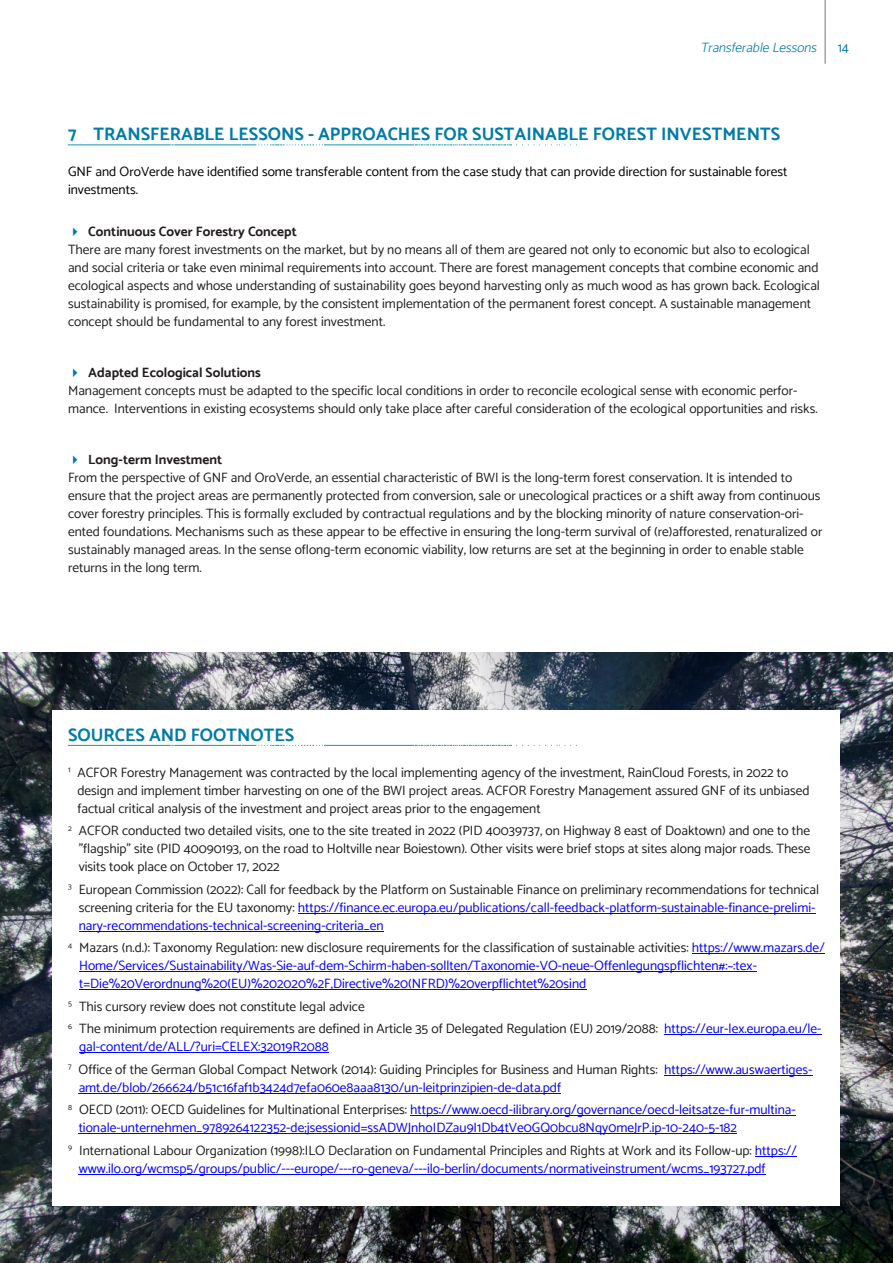
<style>
.page{position:relative;width:893px;height:1263px;background:#fff}
.page>*{position:absolute;margin:0;border:0;box-sizing:border-box;transform-origin:0 0}
.t1{font:700 18px "Catamaran";color:#007ba5}
.t2{font:13.5px/18px "Catamaran";color:#231e1e}
.t3{font:13.5px/18px "Catamaran";color:#1d1d1b}
.t4{font:13.5px/18px "Catamaran";color:#00f}
.t5{font:13.5px/18px "Catamaran";color:#000}
.t6{font:700 13.5px "Catamaran";color:#231e1e}
.t7{font:italic 300 13.5px "Catamaran";color:#007ba6}
.t8{font:13.5px "Catamaran";color:#007ba6}
.s1{color:#00f}
.s2{color:#1d1d1b}
</style>
<div class="page">
<hr style="left:825px;top:0;width:1px;height:64px;background:#777776">
<img style="left:0;top:652px;width:893px;height:611px">
<svg style="left:68px;top:145px;width:509px;height:1px"></svg>
<div style="left:53px;top:710px;width:787px;height:495px;background:#fff"></div>
<svg style="left:68px;top:745px;width:509px;height:1px"></svg>
<hr style="left:298px;top:913px;width:517px;height:1px;background:#00f">
<hr style="left:79px;top:931px;width:305px;height:1px;background:#00f">
<hr style="left:692px;top:953px;width:133px;height:1px;background:#00f">
<hr style="left:79px;top:971px;width:678px;height:1px;background:#00f">
<hr style="left:79px;top:989px;width:507px;height:1px;background:#00f">
<hr style="left:664px;top:1034px;width:157px;height:1px;background:#00f">
<hr style="left:79px;top:1052px;width:250px;height:1px;background:#00f">
<hr style="left:664px;top:1075px;width:148px;height:1px;background:#00f">
<hr style="left:79px;top:1093px;width:482px;height:1px;background:#00f">
<hr style="left:410px;top:1115px;width:386px;height:1px;background:#00f">
<hr style="left:79px;top:1133px;width:658px;height:1px;background:#00f">
<hr style="left:755px;top:1156px;width:42px;height:1px;background:#00f">
<hr style="left:79px;top:1174px;width:687px;height:1px;background:#00f">
<p class="t7" style="left:700px;top:39px;width:122px">TransferableLessons</p>
<p class="t8" style="left:838px;top:39px;width:13px">14</p>
<h1 class="t1" style="left:68px;top:124px;width:714px">7 TRANSFERABLE LESSONS - APPROACHES FOR SUSTAINABLE FOREST INVESTMENTS</h1>
<p class="t5" style="left:68px;top:163px;width:721px">GNF and OroVerde have identified some transferable content from the case study that can provide direction for sustainable forest investments.</p>
<p class="t6" style="left:88px;top:224px;width:210px">Continuous Cover Forestry Concept</p>
<p class="t2" style="left:68px;top:241px;width:753px">There are many forest investments on the market, but by no means all of them are geared not only to economic but also to ecological and social criteria or take even minimal requirements into account. There are forest management concepts that combine economic and ecological aspects and whose understanding of sustainability goes beyond harvesting only as much wood as has grown back. Ecological sustainability is promised, for example, by the consistent implementation of the permanent forest concept. A sustainable management concept should be fundamental to any forest investment.</p>
<p class="t6" style="left:88px;top:365px;width:174px">Adapted Ecological Solutions</p>
<p class="t2" style="left:68px;top:382px;width:751px">Management concepts must be adapted to the specific local conditions in order to reconcile ecological sense with economic perfor&shy;mance. Interventions in existing ecosystems should only take place after careful consideration of the ecological opportunities and risks.</p>
<p class="t6" style="left:88px;top:452px;width:135px">Long-term Investment</p>
<p class="t2" style="left:68px;top:469px;width:756px">From the perspective of GNF and OroVerde, an essential characteristic of BWI is the long-term forest conservation. It is intended to ensure that the project areas are permanently protected from conversion, sale or unecological practices or a shift away from continuous cover forestry principles. This is formally excluded by contractual regulations and by the blocking minority of nature conservation-ori&shy;ented foundations. Mechanisms such as these appear to be effective in ensuring the long-term survival of (re)afforested, renaturalized or sustainably managed areas. In the sense oflong-term economic viability, low returns are set at the beginning in order to enable stable returns in the long term.</p>
<h1 class="t1" style="left:68px;top:724px;width:228px">SOURCES AND FOOTNOTES</h1>
<p class="t3" style="left:77px;top:763px;width:734px;text-indent:-9px"><sup>1</sup> ACFOR Forestry Management was contracted by the local implementing agency of the investment, RainCloud Forests, in 2022 to design and implement timber harvesting on one of the BWI project areas. ACFOR Forestry Management assured GNF of its unbiased factual critical analysis of the investment and project areas prior to the engagement</p>
<p class="t3" style="left:79px;top:821px;width:733px;text-align:justify;text-indent:-11px"><sup>2</sup> ACFOR conducted two detailed visits, one to the site treated in 2022 (PID 40039737, on Highway 8 east of Doaktown) and one to the "flagship" site (PID 40090193, on the road to Holtville near Boiestown). Other visits were brief stops at sites along major roads. These visits took place on October 17, 2022</p>
<p class="t3" style="left:79px;top:880px;width:742px;text-indent:-11px"><sup>3</sup> European Commission (2022): Call for feedback by the Platform on Sustainable Finance on preliminary recommendations for technical screening criteria for the EU taxonomy: <span class="s1">https://finance.ec.europa.eu/publications/call-feedback-platform-sustainable-finance-prelimi&shy;nary-recommendations-technical-screening-criteria_en</span></p>
<p class="t4" style="left:79px;top:938px;width:747px;text-indent:-11px"><sup>4</sup> <span class="s2">Mazars (n.d.): Taxonomy Regulation: new disclosure requirements for the classification of sustainable activities:</span> https://www.mazars.de/<br>Home/Services/Sustainability/Was-Sie-auf-dem-Schirm-haben-sollten/Taxonomie-VO-neue-Offenlegungspflichten#:~:tex&shy;t=Die%20Verordnung%20(EU)%202020%2F,Directive%20(NFRD)%20verpflichtet%20sind</p>
<p class="t3" style="left:68px;top:995px;width:755px;line-height:22.5px"><sup>5</sup> This cursory review does not constitute legal advice<br><sup>6</sup> The minimum protection requirements are defined in Article 35 of Delegated Regulation (EU) 2019/2088: <span class="s1">https://eur-lex.europa.eu/le-</span></p>
<p class="t3" style="left:68px;top:1035px;width:746px;line-height:22.5px;text-indent:11px"><span class="s1">gal-content/de/ALL/?uri=CELEX:32019R2088<br></span><sup>7</sup> Office of the German Global Compact Network (2014): Guiding Principles for Business and Human Rights: <span class="s1">https://www.auswaertiges-</span></p>
<p class="t4" style="left:68px;top:1076px;width:729px;line-height:22.5px;text-indent:11px">amt.de/blob/266624/b51c16faf1b3424d7efa060e8aaa8130/un-leitprinzipien-de-data.pdf<br><sup>8</sup> <span class="s2">OECD (2011): OECD Guidelines for Multinational Enterprises:</span> https://www.oecd-ilibrary.org/governance/oecd-leitsatze-fur-multina-</p>
<p class="t4" style="left:68px;top:1116px;width:730px;line-height:22.5px;text-indent:11px">tionale-unternehmen_9789264122352-de;jsessionid=ssADWJnhoIDZau9I1Db4tVe0GQ0bcu8Nqy0meJrP.ip-10-240-5-182<br><sup>9</sup> <span class="s2">International Labour Organization (1998):ILO Declaration on Fundamental Principles and Rights at Work and its Follow-up:</span> https://</p>
<p class="t4" style="left:79px;top:1159px;width:688px">www.ilo.org/wcmsp5/groups/public/---europe/---ro-geneva/---ilo-berlin/documents/normativeinstrument/wcms_193727.pdf</p>
</div>
